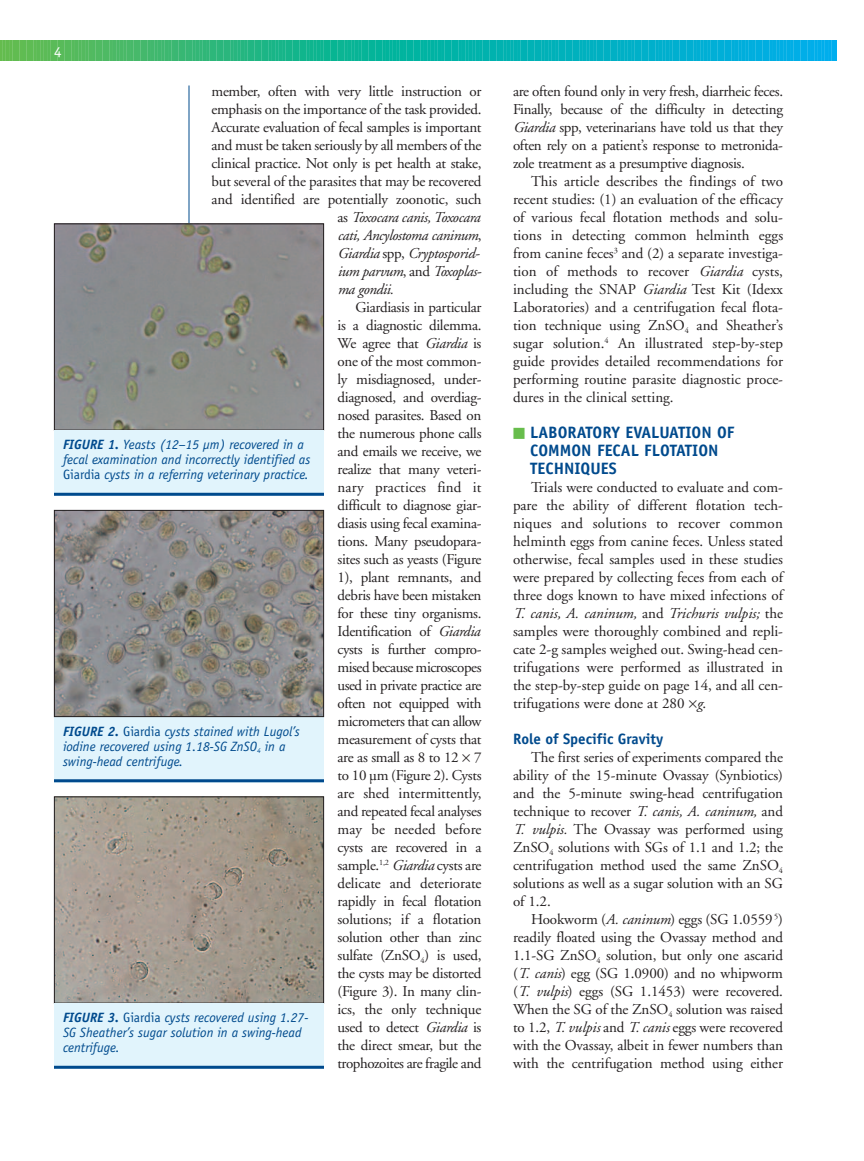
<style>
.page{position:relative;width:864px;height:1161px;background:#fff}
.page>*{position:absolute;margin:0;border:0;box-sizing:border-box;transform-origin:0 0}
.t1{font:700 16.5px/18px "Officina Sans";color:#004a8d}
.t2{font:15px/18px "Adobe Garamond";letter-spacing:-.02em;color:#231f20;text-align:justify}
.t3{font:italic 15px "Adobe Garamond";letter-spacing:-.025em;color:#231f20}
.t4{font:700 15px "Officina Sans";color:#004a8d}
.t5{font:15px "Officina Sans";color:#fff}
.t6{font:italic 13.5px/15px "Officina Sans";color:#004a8d}
.s1{font-style:normal}
.s2{font-style:italic}
.s3{font-weight:700}
.s4{color:#67bd4c}
</style>
<div class="page">
<svg style="left:0;top:40px;width:837px;height:21px;background:#1db5a2"></svg>
<hr style="left:189px;top:86px;width:1px;height:152px;background:#004a8d">
<img style="left:56px;top:226px;width:266px;height:202px">
<div style="left:54px;top:224px;width:270px;height:206px;border:1px solid #231f20"></div>
<div style="left:54px;top:430px;width:270px;height:66px;background:#e1f4fc"></div>
<hr style="left:54px;top:493px;width:270px;height:3px;background:#004a8d">
<div style="left:54px;top:717px;width:270px;height:66px;background:#e1f4fc"></div>
<hr style="left:54px;top:779px;width:270px;height:3px;background:#004a8d">
<img style="left:56px;top:512px;width:266px;height:203px">
<div style="left:54px;top:510px;width:270px;height:207px;border:1px solid #231f20"></div>
<img style="left:56px;top:798px;width:266px;height:204px">
<div style="left:54px;top:796px;width:270px;height:208px;border:1px solid #231f20"></div>
<div style="left:54px;top:1004px;width:270px;height:66px;background:#e1f4fc"></div>
<hr style="left:54px;top:1066px;width:270px;height:3px;background:#004a8d">
<p class="t5" style="left:54px;top:46px;width:9px">4</p>
<p class="t2" style="left:212px;top:84px;width:272px">member, often with very little instruction or</p>
<p class="t2" style="left:212px;top:102px;width:272px">emphasis on the importance of the task provided.</p>
<p class="t2" style="left:211px;top:120px;width:272px">Accurate evaluation of fecal samples is important</p>
<p class="t2" style="left:211px;top:138px;width:272px">and must be taken seriously by all members of the</p>
<p class="t2" style="left:211px;top:156px;width:272px">clinical practice. Not only is pet health at stake,</p>
<p class="t2" style="left:211px;top:174px;width:272px">but several of the parasites that may be recovered</p>
<p class="t2" style="left:211px;top:192px;width:272px">and identified are potentially zoonotic, such</p>
<p class="t3" style="left:337px;top:212px;width:144px"><span class="s1">as</span> Toxocara canis, Toxocara</p>
<p class="t3" style="left:338px;top:230px;width:145px">cati, Ancylostoma caninum<span class="s1">,</span></p>
<p class="t3" style="left:338px;top:248px;width:144px">Giardia <span class="s1">spp,</span> Cryptosporid-</p>
<p class="t3" style="left:337px;top:266px;width:146px">ium parvum<span class="s1">, and</span> Toxoplas-</p>
<p class="t3" style="left:337px;top:284px;width:58px">ma gondii.</p>
<p class="t2" style="left:338px;top:300px;width:146px;text-indent:18px">Giardiasis in particular is a diagnostic dilemma.<br>We agree that <span class="s2">Giardia</span> is one of the most common&shy;ly misdiagnosed, under&shy;diagnosed, and overdiag&shy;nosed parasites. Based on the numerous phone calls and emails we receive, we realize that many veteri&shy;nary practices find it difficult to diagnose giar&shy;diasis using fecal examina&shy;tions. Many pseudopara&shy;sites such as yeasts (Figure 1), plant remnants, and debris have been mistaken for these tiny organisms.<br>Identification of <span class="s2">Giardia </span>cysts is further compro&shy;mised because microscopes used in private practice are often not equipped with micrometers that can allow measurement of cysts that are as small as 8 to 12 7 to 10 µm (Figure 2). Cysts are shed intermittently, and repeated fecal analyses may be needed before cysts are recovered in a sample.<sup>1,2</sup> <span class="s2">Giardia</span> cysts are delicate and deteriorate rapidly in fecal flotation solutions; if a flotation solution other than zinc sulfate (ZnSO<sub>4</sub>) is used, the cysts may be distorted (Figure 3). In many clin&shy;ics, the only technique used to detect <span class="s2">Giardia</span> is the direct smear, but the trophozoites are fragile and</p>
<p class="t6" style="left:63px;top:438px;width:249px"><span class="s3">FIGURE 1.</span> Yeasts (12–15 µm) recovered in a fecal examination and incorrectly identified as<br><span class="s1">Giardia</span> cysts in a referring veterinary practice.</p>
<p class="t6" style="left:63px;top:725px;width:238px"><span class="s3">FIGURE 2.</span> <span class="s1">Giardia</span> cysts stained with Lugol’s iodine recovered using 1.18-SG ZnSO<sub>4</sub> in a swing-head centrifuge.</p>
<p class="t6" style="left:63px;top:1011px;width:247px"><span class="s3">FIGURE 3.</span> <span class="s1">Giardia</span> cysts recovered using 1.27-<br>SG Sheather’s sugar solution in a swing-head centrifuge.</p>
<p class="t2" style="left:513px;top:84px;width:272px">are often found only in very fresh, diarrheic feces.<br>Finally, because of the difficulty in detecting <span class="s2">Giardia</span> spp, veterinarians have told us that they often rely on a patient’s response to metronida&shy;zole treatment as a presumptive diagnosis.</p>
<p class="t2" style="left:513px;top:174px;width:272px;text-indent:18px">This article describes the findings of two recent studies: (1) an evaluation of the efficacy of various fecal flotation methods and solu&shy;tions in detecting common helminth eggs from canine feces<sup>3</sup> and (2) a separate investiga&shy;tion of methods to recover <span class="s2">Giardia</span> cysts, including the SNAP <span class="s2">Giardia</span> Test Kit (Idexx Laboratories) and a centrifugation fecal flota&shy;tion technique using ZnSO<sub>4</sub> and Sheather’s sugar solution.<sup>4</sup> An illustrated step-by-step guide provides detailed recommendations for performing routine parasite diagnostic proce&shy;dures in the clinical setting.</p>
<p class="t1" style="left:530px;top:425px;width:206px;text-indent:-17px"><span class="s4">■</span> LABORATORY EVALUATION OF<br>COMMON FECAL FLOTATION<br>TECHNIQUES</p>
<p class="t2" style="left:513px;top:480px;width:272px;text-indent:18px">Trials were conducted to evaluate and com&shy;pare the ability of different flotation tech&shy;niques and solutions to recover common helminth eggs from canine feces. Unless stated otherwise, fecal samples used in these studies were prepared by collecting feces from each of three dogs known to have mixed infections of <span class="s2">T. canis, A. caninum,</span> and <span class="s2">Trichuris vulpis;</span> the samples were thoroughly combined and repli&shy;cate 2-g samples weighed out. Swing-head cen&shy;trifugations were performed as illustrated in the step-by-step guide on page 14, and all cen&shy;trifugations were done at 280 <span class="s2">g</span>.</p>
<p class="t4" style="left:513px;top:734px;width:152px">Role of Specific Gravity</p>
<p class="t2" style="left:513px;top:750px;width:272px;text-indent:18px">The first series of experiments compared the ability of the 15-minute Ovassay (Synbiotics) and the 5-minute swing-head centrifugation technique to recover <span class="s2">T. canis, A. caninum,</span> and <span class="s2">T. vulpis.</span> The Ovassay was performed using ZnSO<sub>4</sub> solutions with SGs of 1.1 and 1.2; the centrifugation method used the same ZnSO<sub>4 </sub>solutions as well as a sugar solution with an SG of 1.2.</p>
<p class="t2" style="left:513px;top:912px;width:272px;text-indent:18px">Hookworm (<span class="s2">A. caninum</span>) eggs (SG 1.0559 <sup>5</sup>) readily floated using the Ovassay method and 1.1-SG ZnSO<sub>4</sub> solution, but only one ascarid (<span class="s2">T. canis</span>) egg (SG 1.0900) and no whipworm (<span class="s2">T. vulpis</span>) eggs (SG 1.1453) were recovered.<br>When the SG of the ZnSO<sub>4</sub> solution was raised to 1.2, <span class="s2">T. vulpis</span> and <span class="s2">T. canis</span> eggs were recovered with the Ovassay, albeit in fewer numbers than with the centrifugation method using either</p>
</div>
